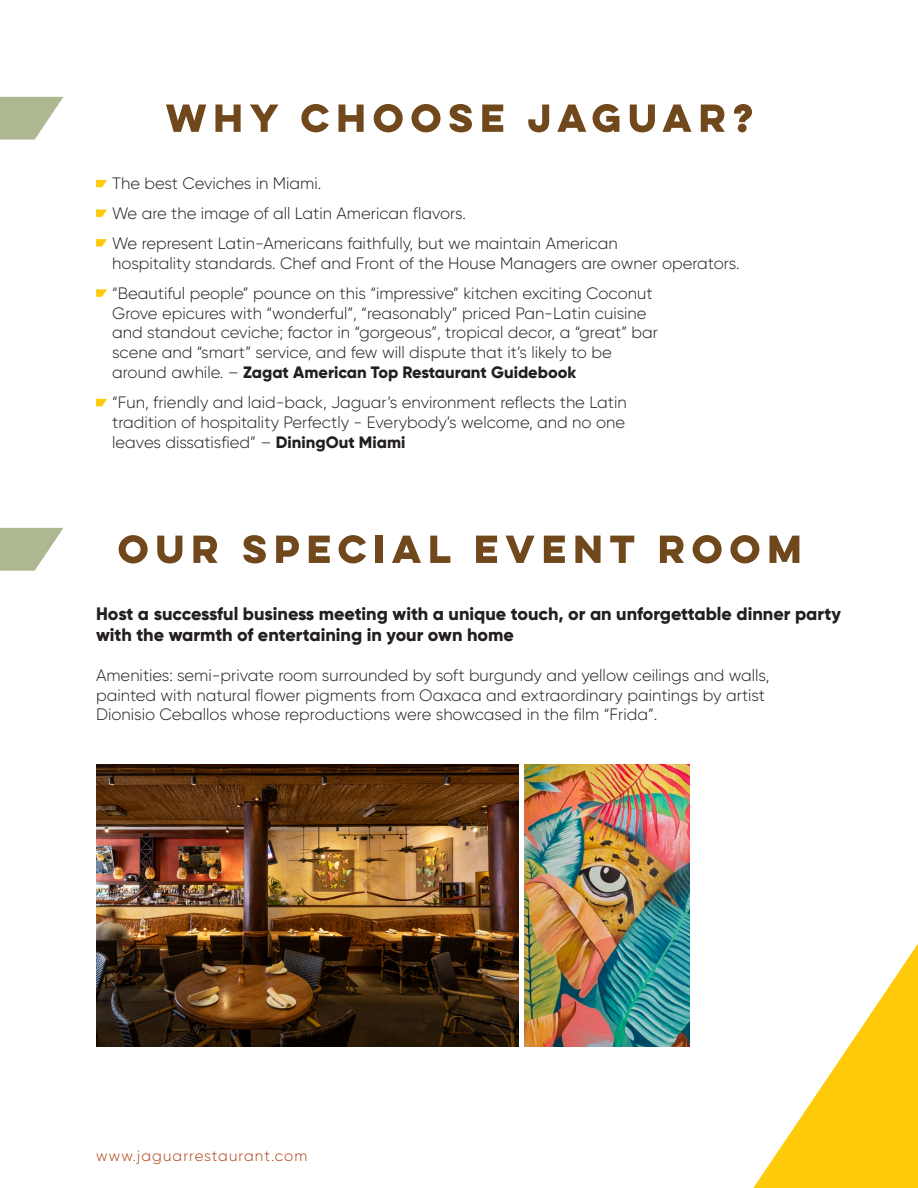
<style>
.page{position:relative;width:918px;height:1188px;background:#fff}
.page>*{position:absolute;margin:0;border:0;box-sizing:border-box;transform-origin:0 0}
.t1{font:800 18px/21.6px "Gilroy";color:#231f20}
.t2{font:300 16.5px/19.8px "Gilroy";color:#231f20}
.t3{font:300 15px "Gilroy";letter-spacing:.075em;color:#af4112}
.s1{font-weight:800}
</style>
<div class="page">
<img style="left:525px;top:765px;width:164px;height:282px">
<svg style="left:0;top:97px;width:63px;height:43px"></svg>
<svg style="left:0;top:528px;width:63px;height:43px"></svg>
<svg style="left:96px;top:180px;width:11px;height:7px"></svg>
<svg style="left:96px;top:210px;width:11px;height:7px"></svg>
<svg style="left:96px;top:239px;width:11px;height:8px"></svg>
<svg style="left:96px;top:289px;width:11px;height:8px"></svg>
<svg style="left:96px;top:399px;width:11px;height:7px"></svg>
<svg style="left:166px;top:105px;width:40px;height:27px"></svg>
<svg style="left:215px;top:105px;width:26px;height:27px"></svg>
<svg style="left:250px;top:105px;width:28px;height:27px"></svg>
<svg style="left:301px;top:104px;width:28px;height:28px"></svg>
<svg style="left:338px;top:105px;width:26px;height:27px"></svg>
<svg style="left:374px;top:104px;width:29px;height:28px"></svg>
<svg style="left:411px;top:104px;width:30px;height:28px"></svg>
<svg style="left:450px;top:104px;width:22px;height:28px"></svg>
<svg style="left:482px;top:105px;width:21px;height:27px"></svg>
<svg style="left:528px;top:105px;width:21px;height:27px"></svg>
<svg style="left:557px;top:105px;width:29px;height:27px"></svg>
<svg style="left:593px;top:104px;width:26px;height:28px"></svg>
<svg style="left:630px;top:105px;width:25px;height:27px"></svg>
<svg style="left:662px;top:105px;width:30px;height:27px"></svg>
<svg style="left:701px;top:105px;width:24px;height:27px"></svg>
<svg style="left:734px;top:104px;width:18px;height:28px"></svg>
<svg style="left:119px;top:535px;width:29px;height:28px"></svg>
<svg style="left:157px;top:536px;width:25px;height:27px"></svg>
<svg style="left:193px;top:536px;width:25px;height:27px"></svg>
<svg style="left:243px;top:535px;width:23px;height:28px"></svg>
<svg style="left:276px;top:536px;width:23px;height:27px"></svg>
<svg style="left:309px;top:536px;width:21px;height:27px"></svg>
<svg style="left:339px;top:535px;width:27px;height:28px"></svg>
<div style="left:376px;top:536px;width:7px;height:27px;background:#70481c"></div>
<svg style="left:392px;top:536px;width:29px;height:27px"></svg>
<svg style="left:430px;top:536px;width:20px;height:27px"></svg>
<svg style="left:476px;top:536px;width:21px;height:27px"></svg>
<svg style="left:506px;top:536px;width:29px;height:27px"></svg>
<svg style="left:544px;top:536px;width:21px;height:27px"></svg>
<svg style="left:575px;top:536px;width:26px;height:27px"></svg>
<svg style="left:610px;top:536px;width:24px;height:27px"></svg>
<svg style="left:660px;top:536px;width:24px;height:27px"></svg>
<svg style="left:693px;top:535px;width:29px;height:28px"></svg>
<svg style="left:730px;top:535px;width:29px;height:28px"></svg>
<svg style="left:770px;top:536px;width:29px;height:27px"></svg>
<svg style="left:753px;top:943px;width:165px;height:245px"></svg>
<img style="left:96px;top:765px;width:423px;height:282px">
<p class="t2" style="left:112px;top:168px;width:507px;line-height:30px">The best Ceviches in Miami.<br>We are the image of all Latin American flavors.<br>We represent Latin-Americans faithfully, but we maintain American</p>
<p class="t2" style="left:112px;top:248px;width:629px;line-height:30px">hospitality standards. Chef and Front of the House Managers are owner operators. “Beautiful people” pounce on this “impressive” kitchen exciting Coconut</p>
<p class="t2" style="left:112px;top:303px;width:547px">Grove epicures with “wonderful”, “reasonably” priced Pan-Latin cuisine and standout ceviche; factor in “gorgeous”, tropical decor, a “great” bar scene and “smart” service, and few will dispute that it’s likely to be around awhile. – <span class="s1">Zagat American Top Restaurant Guidebook</span></p>
<p class="t2" style="left:112px;top:392px;width:516px;text-align:justify">“Fun, friendly and laid-back, Jaguar’s environment reflects the Latin tradition of hospitality Perfectly - Everybody’s welcome, and no one leaves dissatisfied” – <span class="s1">DiningOut Miami</span></p>
<p class="t1" style="left:96px;top:602px;width:746px">Host a successful business meeting with a unique touch, or an unforgettable dinner party with the warmth of entertaining in your own home</p>
<p class="t2" style="left:96px;top:665px;width:675px">Amenities: semi-private room surrounded by soft burgundy and yellow ceilings and walls, painted with natural flower pigments from Oaxaca and extraordinary paintings by artist<br>Dionisio Ceballos whose reproductions were showcased in the film “Frida”.</p>
<p class="t3" style="left:96px;top:1147px;width:213px">www.jaguarrestaurant.com</p>
</div>
